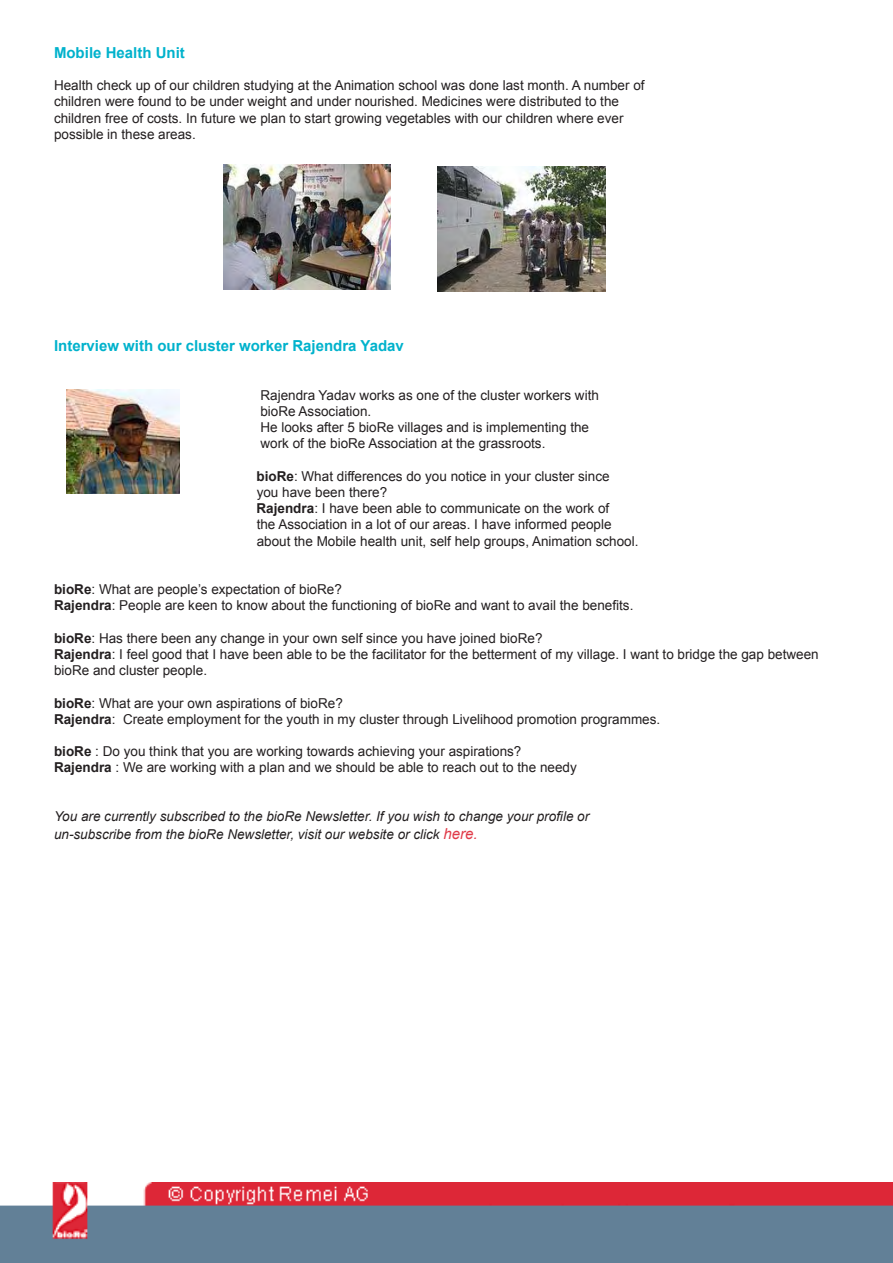
<style>
.page{position:relative;width:893px;height:1263px;background:#fff}
.page>*{position:absolute;margin:0;border:0;box-sizing:border-box;transform-origin:0 0}
.t1{font:700 15.15px "Arial";color:#00b2cc}
.t2{font:13.65px/16.2px "Arial";color:#231f20}
.t3{font:italic 13.65px/18px "Arial";color:#231f20}
.s1{font-weight:700}
.s2{font-size:15.15px;color:#e03a48}
</style>
<div class="page">
<img style="left:0;top:1182px;width:893px;height:81px">
<img style="left:223px;top:164px;width:167px;height:125px">
<img style="left:438px;top:166px;width:167px;height:125px">
<img style="left:67px;top:390px;width:112px;height:103px">
<p class="t1" style="left:54px;top:42px;width:132px">Mobile Health Unit</p>
<p class="t2" style="left:54px;top:77px;width:592px">Health check up of our children studying at the Animation school was done last month. A number of children were found to be under weight and under nourished. Medicines were distributed to the children free of costs. In future we plan to start growing vegetables with our children where ever possible in these areas.</p>
<p class="t1" style="left:54px;top:336px;width:351px">Interview with our cluster worker Rajendra Yadav</p>
<p class="t2" style="left:260px;top:387px;width:340px">Rajendra Yadav works as one of the cluster workers with bioRe Association.<br>He looks after 5 bioRe villages and is implementing the work of the bioRe Association at the grassroots.</p>
<p class="t2" style="left:257px;top:468px;width:383px"><span class="s1">bioRe</span>: What differences do you notice in your cluster since<br>you have been there?<br><span class="s1">Rajendra</span>: I have been able to communicate on the work of<br>the Association in a lot of our areas. I have informed people about the Mobile health unit, self help groups, Animation school.</p>
<p class="t2" style="left:54px;top:581px;width:581px"><span class="s1">bioRe</span>: What are people’s expectation of bioRe?<br><span class="s1">Rajendra</span>: People are keen to know about the functioning of bioRe and want to avail the benefits.</p>
<p class="t2" style="left:54px;top:630px;width:766px"><span class="s1">bioRe</span>: Has there been any change in your own self since you have joined bioRe?<br><span class="s1">Rajendra</span>: I feel good that I have been able to be the facilitator for the betterment of my village. I want to bridge the gap between bioRe and cluster people.</p>
<p class="t2" style="left:54px;top:695px;width:608px"><span class="s1">bioRe</span>: What are your own aspirations of bioRe?<br><span class="s1">Rajendra</span>: Create employment for the youth in my cluster through Livelihood promotion programmes.</p>
<p class="t2" style="left:54px;top:743px;width:524px"><span class="s1">bioRe</span> : Do you think that you are working towards achieving your aspirations?<br><span class="s1">Rajendra</span> : We are working with a plan and we should be able to reach out to the needy</p>
<p class="t3" style="left:54px;top:807px;width:537px">You are currently subscribed to the bioRe Newsletter. If you wish to change your profile or un-subscribe from the bioRe Newsletter, visit our website or click <span class="s2">here.</span></p>
</div>
